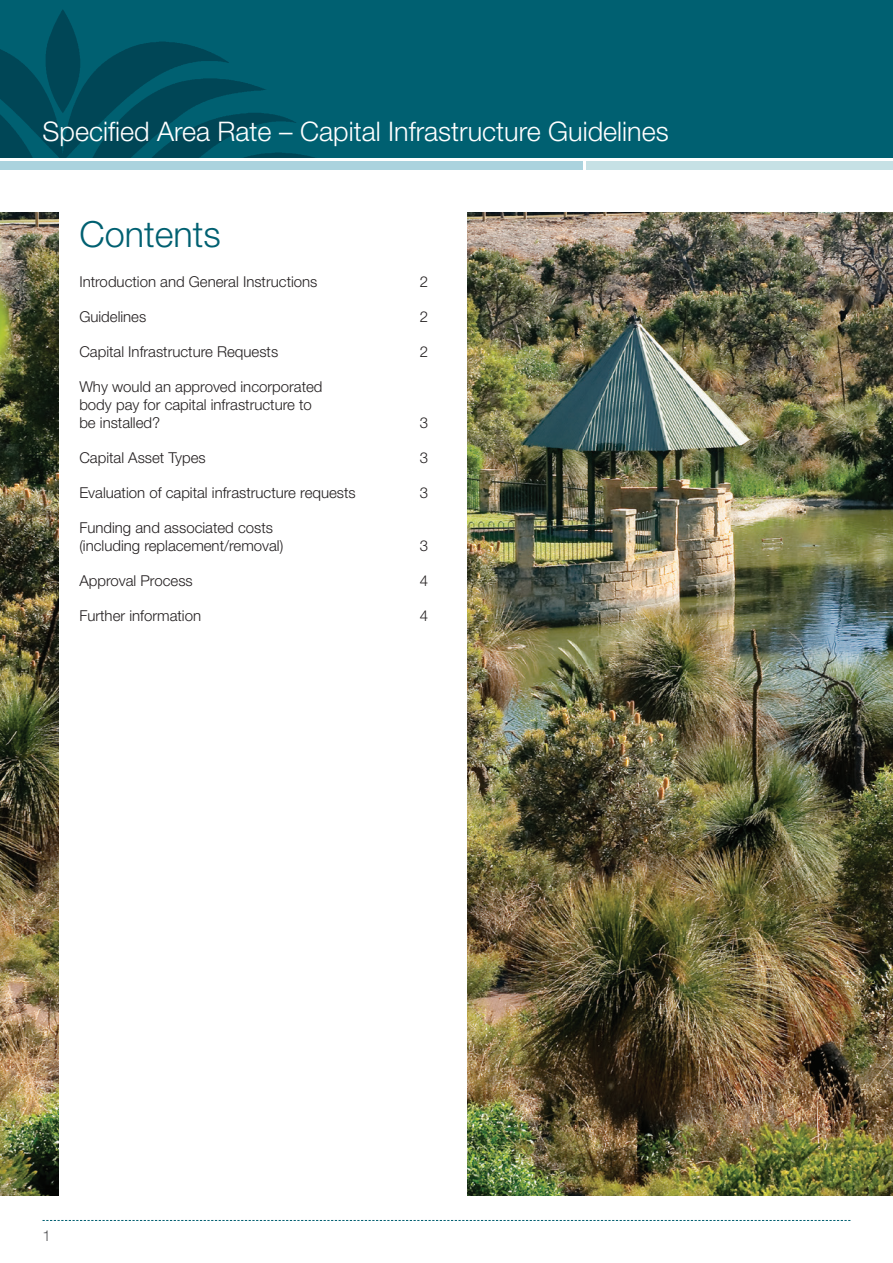
<style>
.page{position:relative;width:893px;height:1263px;background:#fff}
.page>*{position:absolute;margin:0;border:0;box-sizing:border-box;transform-origin:0 0}
.Main_Header{font:300 36px "Helvetica Neue";color:#006071}
.t1{font:300 27px "Helvetica Neue";color:#fff}
.TOC_Sub_Heads{font:300 15px/18px "Helvetica Neue";color:#231f20}
.t2{font:300 15px "Helvetica Neue";color:#57585a}
</style>
<div class="page">
<div style="left:0;top:0;width:893px;height:157px;background:#006071"></div>
<img style="left:0;top:10px;width:311px;height:147px">
<div style="left:0;top:162px;width:583px;height:8px;background:#abd3de"></div>
<div style="left:587px;top:162px;width:306px;height:8px;background:#c6e1e5"></div>
<svg style="left:43px;top:1220px;width:807px;height:1px"></svg>
<img style="left:467px;top:213px;width:426px;height:982px">
<img style="left:0;top:213px;width:58px;height:982px">
<h2 class="t1" style="left:43px;top:115px;width:628px">Specified Area Rate – Capital Infrastructure Guidelines</h2>
<p class="Main_Header" style="left:79px;top:212px;width:143px">Contents</p>
<p class="TOC_Sub_Heads" style="left:79px;top:272px;width:240px">Introduction and General Instructions</p>
<p class="TOC_Sub_Heads" style="left:420px;top:272px;width:10px">2</p>
<p class="TOC_Sub_Heads" style="left:79px;top:307px;width:68px">Guidelines</p>
<p class="TOC_Sub_Heads" style="left:420px;top:307px;width:10px">2</p>
<p class="TOC_Sub_Heads" style="left:79px;top:342px;width:200px">Capital Infrastructure Requests</p>
<p class="TOC_Sub_Heads" style="left:420px;top:342px;width:10px">2</p>
<p class="TOC_Sub_Heads" style="left:79px;top:377px;width:245px">Why would an approved incorporated body pay for capital infrastructure to be installed?</p>
<p class="TOC_Sub_Heads" style="left:420px;top:413px;width:10px">3</p>
<p class="TOC_Sub_Heads" style="left:79px;top:448px;width:128px">Capital Asset Types</p>
<p class="TOC_Sub_Heads" style="left:420px;top:448px;width:10px">3</p>
<p class="TOC_Sub_Heads" style="left:79px;top:483px;width:278px">Evaluation of capital infrastructure requests</p>
<p class="TOC_Sub_Heads" style="left:420px;top:483px;width:10px">3</p>
<p class="TOC_Sub_Heads" style="left:79px;top:518px;width:205px">Funding and associated costs (including replacement/removal)</p>
<p class="TOC_Sub_Heads" style="left:420px;top:536px;width:10px">3</p>
<p class="TOC_Sub_Heads" style="left:79px;top:571px;width:115px">Approval Process</p>
<p class="TOC_Sub_Heads" style="left:420px;top:571px;width:10px">4</p>
<p class="TOC_Sub_Heads" style="left:79px;top:606px;width:123px">Further information</p>
<p class="TOC_Sub_Heads" style="left:420px;top:606px;width:10px">4</p>
<p class="t2" style="left:43px;top:1226px;width:10px">1</p>
</div>
